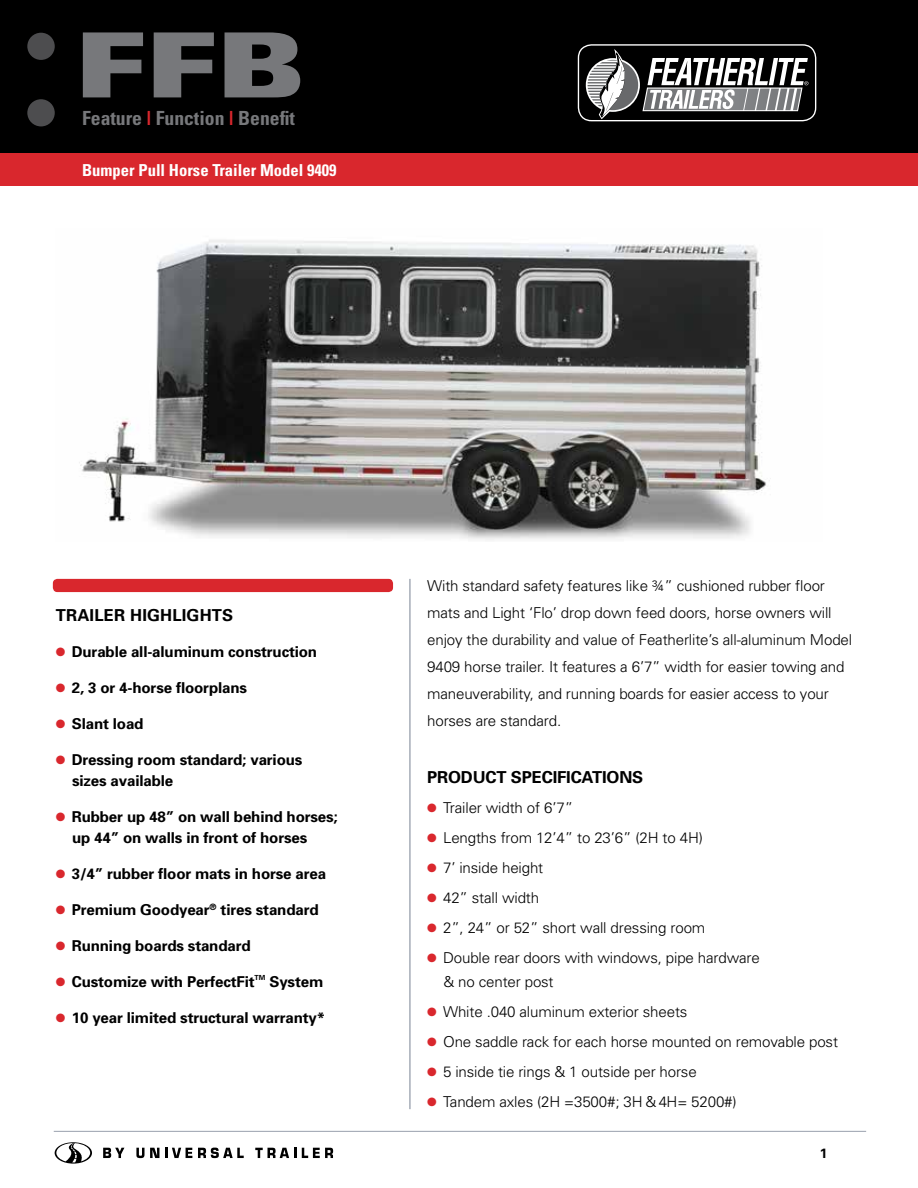
<style>
.page{position:relative;width:918px;height:1188px;background:#fff}
.page>*{position:absolute;margin:0;border:0;box-sizing:border-box;transform-origin:0 0}
.t1{font:900 expanded 90px "Univers";color:#77787b}
.t2{font:700 condensed 19.5px "Univers";color:#77787b}
.t3{font:700 condensed 16.5px "Univers";color:#fff}
.t4{font:700 16.5px "Univers";letter-spacing:-.01em;color:#000}
.t5{font:700 16.5px "Univers";letter-spacing:.01em;color:#000}
.t6{font:300 15px/27px "Univers";letter-spacing:-.01em;color:#000}
.t7{font:700 15px/21px "Univers";letter-spacing:-.01em;color:#000}
.t8{font:700 13.5px "Univers";color:#000}
.t9{font:700 7.05px "Univers";color:#000}
.s1{color:#d9272d}
</style>
<div class="page">
<img style="left:79px;top:240px;width:692px;height:300px">
<svg style="left:55px;top:1142px;width:37px;height:22px"></svg>
<svg style="left:103px;top:1148px;width:21px;height:10px"></svg>
<svg style="left:136px;top:1148px;width:23px;height:10px"></svg>
<svg style="left:165px;top:1148px;width:27px;height:10px"></svg>
<svg style="left:198px;top:1148px;width:46px;height:10px"></svg>
<svg style="left:255px;top:1148px;width:41px;height:10px"></svg>
<svg style="left:302px;top:1148px;width:31px;height:10px"></svg>
<svg style="left:56px;top:1143px;width:34px;height:19px"></svg>
<hr style="left:54px;top:1131px;width:812px;height:1px;background:#a4abb6">
<div style="left:53px;top:579px;width:340px;height:13px;background:#d9272d;border-radius:4px"></div>
<hr style="left:409px;top:579px;width:2px;height:530px;background:#a4abb6">
<div style="left:0;top:0;width:918px;height:154px;background:#000"></div>
<div style="left:0;top:154px;width:918px;height:32px;background:#d9272d"></div>
<div style="left:27px;top:33px;width:28px;height:27px;background:#4d4d4f;border-radius:50%"></div>
<div style="left:27px;top:99px;width:28px;height:27px;background:#4d4d4f;border-radius:50%"></div>
<svg style="left:578px;top:46px;width:238px;height:75px"></svg>
<div style="left:578px;top:44px;width:238px;height:77px;border:1px solid #fff;border-radius:13px"></div>
<h1 class="t1" style="left:75px;top:12px;width:231px">FFB</h1>
<h2 class="t2" style="left:82px;top:106px;width:214px">Feature <span class="s1">|</span> Function <span class="s1">|</span> Benefit</h2>
<p class="t3" style="left:82px;top:160px;width:256px">Bumper Pull Horse Trailer Model 9409</p>
<p class="t5" style="left:56px;top:605px;width:179px">TRAILER HIGHLIGHTS</p>
<p class="t7" style="left:56px;top:641px;width:263px"><span class="s1">●</span> Durable all-aluminum construction</p>
<p class="t7" style="left:56px;top:677px;width:193px"><span class="s1">●</span> 2, 3 or 4-horse floorplans</p>
<p class="t7" style="left:56px;top:713px;width:89px"><span class="s1">●</span> Slant load</p>
<p class="t7" style="left:72px;top:749px;width:232px;text-indent:-16px"><span class="s1">●</span> Dressing room standard; various sizes available</p>
<p class="t7" style="left:72px;top:806px;width:267px;text-indent:-16px"><span class="s1">●</span> Rubber up 48” on wall behind horses; up 44” on walls in front of horses</p>
<p class="t7" style="left:56px;top:863px;width:272px"><span class="s1">●</span> 3/4” rubber floor mats in horse area</p>
<p class="t7" style="left:56px;top:899px;width:264px"><span class="s1">●</span> Premium Goodyear<sup>®</sup> tires standard</p>
<p class="t7" style="left:56px;top:935px;width:196px"><span class="s1">●</span> Running boards standard</p>
<p class="t7" style="left:56px;top:971px;width:200px"><span class="s1">●</span> Customize with PerfectFit</p>
<p class="t9" style="left:255px;top:973px;width:12px">TM</p>
<p class="t7" style="left:269px;top:971px;width:55px">System</p>
<p class="t7" style="left:56px;top:1007px;width:271px"><span class="s1">●</span> 10 year limited structural warranty*</p>
<p class="t6" style="left:427px;top:572px;width:427px">With standard safety features like ¾” cushioned rubber floor mats and Light ‘Flo’ drop down feed doors, horse owners will enjoy the durability and value of Featherlite’s all-aluminum Model 9409 horse trailer. It features a 6’7” width for easier towing and maneuverability, and running boards for easier access to your horses are standard.</p>
<p class="t4" style="left:427px;top:767px;width:218px">PRODUCT SPECIFICATIONS</p>
<p class="t6" style="left:427px;top:794px;width:147px"><span class="s1">●</span> Trailer width of 6’7”</p>
<p class="t6" style="left:427px;top:824px;width:277px"><span class="s1">●</span> Lengths from 12’4” to 23’6” (2H to 4H)</p>
<p class="t6" style="left:427px;top:854px;width:118px"><span class="s1">●</span> 7’ inside height</p>
<p class="t6" style="left:427px;top:884px;width:114px"><span class="s1">●</span> 42” stall width</p>
<p class="t6" style="left:427px;top:914px;width:280px"><span class="s1">●</span> 2”, 24” or 52” short wall dressing room</p>
<p class="t6" style="left:443px;top:945px;width:318px;line-height:24px;text-indent:-16px"><span class="s1">●</span> Double rear doors with windows, pipe hardware &amp; no center post</p>
<p class="t6" style="left:427px;top:998px;width:262px"><span class="s1">●</span> White .040 aluminum exterior sheets</p>
<p class="t6" style="left:427px;top:1028px;width:412px"><span class="s1">●</span> One saddle rack for each horse mounted on removable post</p>
<p class="t6" style="left:427px;top:1058px;width:271px"><span class="s1">●</span> 5 inside tie rings &amp; 1 outside per horse</p>
<p class="t6" style="left:427px;top:1088px;width:311px"><span class="s1">●</span> Tandem axles (2H =3500#; 3H &amp; 4H= 5200#)</p>
<p class="t8" style="left:820px;top:1145px;width:9px">1</p>
</div>
